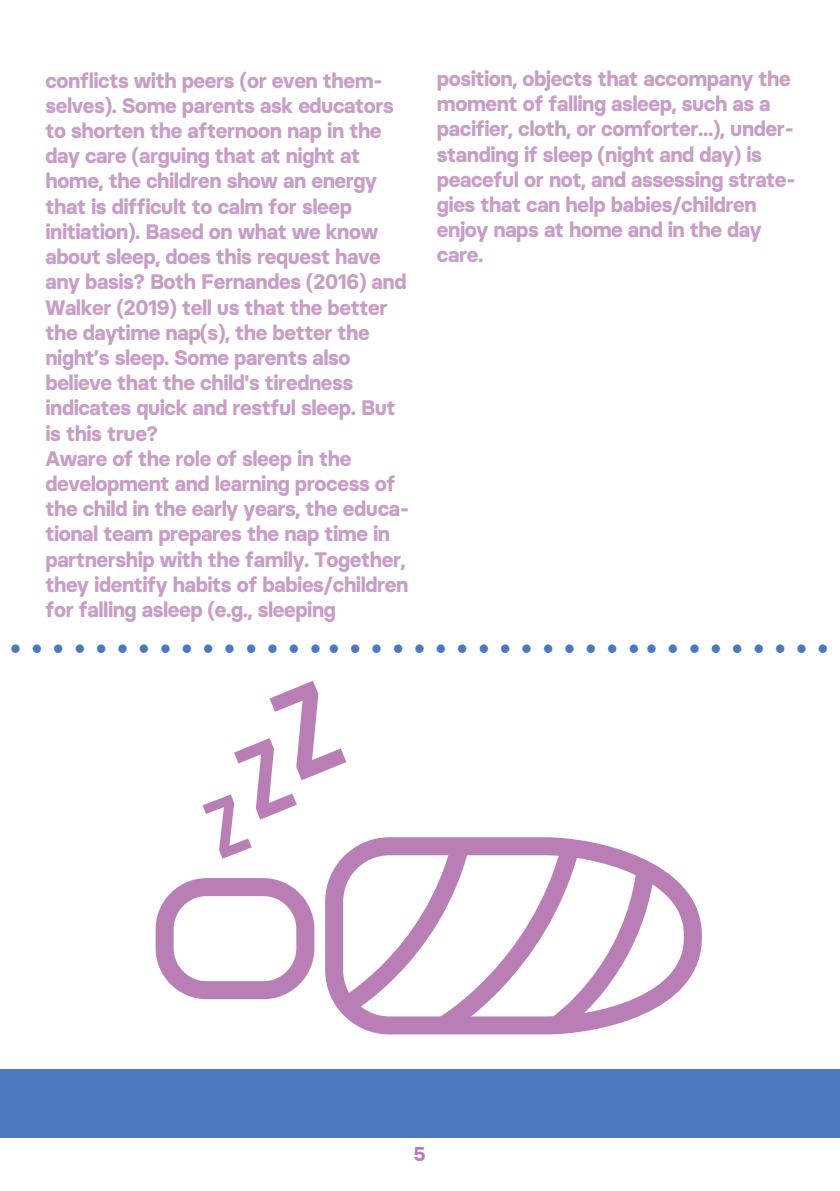
<style>
.page{position:relative;width:840px;height:1191px;background:#fff}
.page>*{position:absolute;margin:0;border:0;box-sizing:border-box;transform-origin:0 0}
.t1{font:27.6px "AHAMONO";color:#4e78bd}
.t2{font:700 21px/25.2px "Basier Circle";letter-spacing:-.02em;color:#c89dc7}
.t3{font:700 20px "Basier Circle";color:#b97eb6}
</style>
<div class="page">
<div style="left:155px;top:878px;width:159px;height:121px;border:18px solid #b97eb6;border-radius:42px"></div>
<svg style="left:665px;top:871px;width:37px;height:131px"></svg>
<div style="left:0;top:1068px;width:839px;height:69px;background:#4e78bd"></div>
<svg style="left:202px;top:837px;width:463px;height:198px"></svg>
<p class="t2" style="left:45px;top:67px;width:365px">conflicts with peers (or even them&shy;selves). Some parents ask educators to shorten the afternoon nap in the day care (arguing that at night at home, the children show an energy that is difficult to calm for sleep initiation). Based on what we know about sleep, does this request have any basis? Both Fernandes (2016) and Walker (2019) tell us that the better the daytime nap(s), the better the night’s sleep. Some parents also believe that the child's tiredness indicates quick and restful sleep. But is this true?<br>Aware of the role of sleep in the development and learning process of the child in the early years, the educa&shy;tional team prepares the nap time in partnership with the family. Together, they identify habits of babies/children for falling asleep (e.g., sleeping</p>
<p class="t2" style="left:436px;top:66px;width:360px">position, objects that accompany the moment of falling asleep, such as a pacifier, cloth, or comforter...), under&shy;standing if sleep (night and day) is peaceful or not, and assessing strate&shy;gies that can help babies/children enjoy naps at home and in the day care.</p>
<h1 class="t1" style="left:8px;top:623px;width:824px">•••••••••••••••••••••••••••••••••••••••</h1>
<p class="t3" style="left:414px;top:1141px;width:13px">5</p>
</div>
